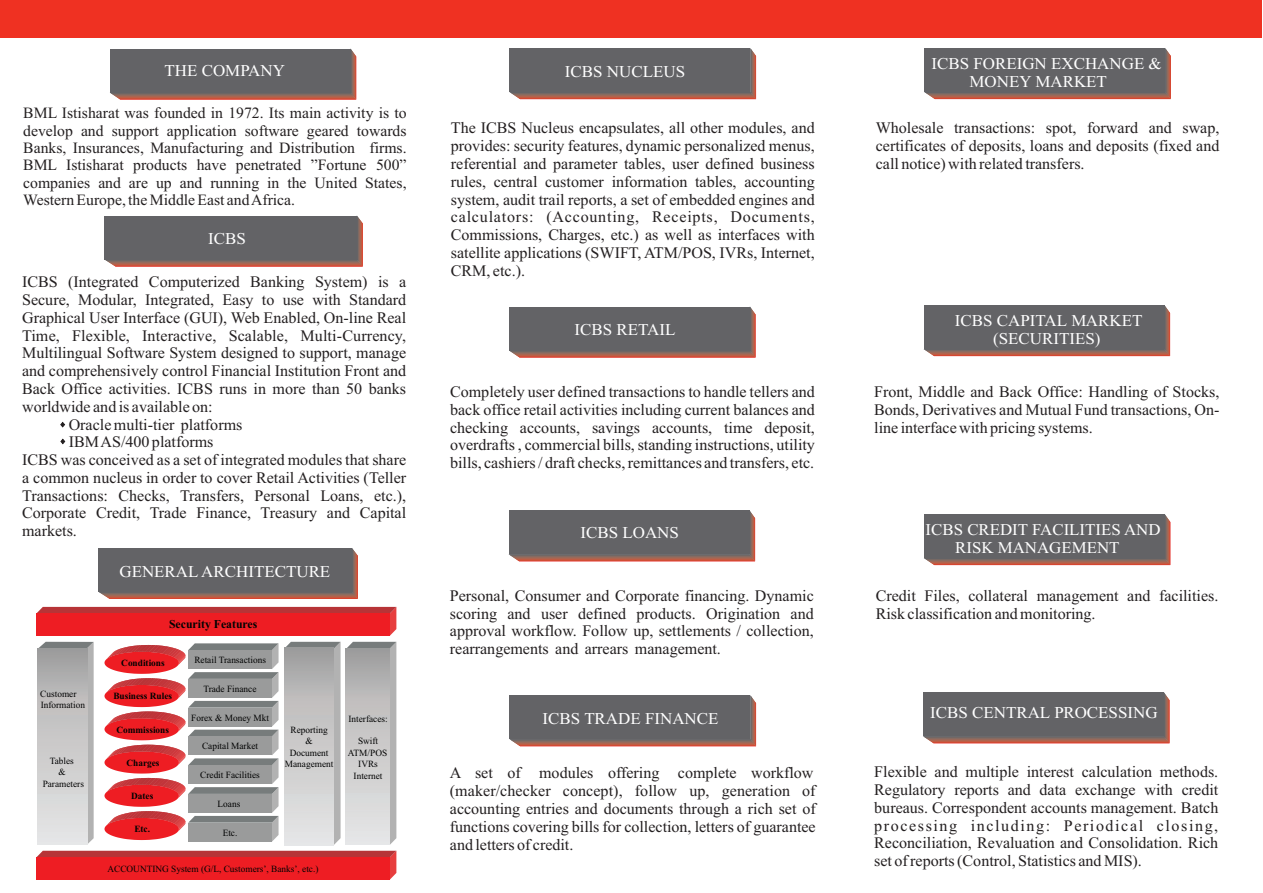
<style>
.page{position:relative;width:1263px;height:893px;background:#fff}
.page>*{position:absolute;margin:0;border:0;box-sizing:border-box;transform-origin:0 0}
.t1{font:16.5px/18.3px "Times New Roman";color:#fff}
.t2{font:16.35px/18.1px "Times New Roman";color:#fff}
.t3{font:16.05px/17.9px "Times New Roman";color:#231f20;text-align:justify}
.t4{font:15.75px/17.4px "Times New Roman";color:#231f20;text-align:justify}
.t5{font:700 12px "Times New Roman";color:#010202}
.t6{font:9.45px/11.4px "Times New Roman";color:#010202;text-align:center}
.t7{font:700 9.45px "Times New Roman";color:#010202}
</style>
<div class="page">
<div style="left:0;top:0;width:1262px;height:38px;background:#ef3122"></div>
<svg style="left:105px;top:216px;width:258px;height:51px;background:#a16659"></svg>
<div style="left:105px;top:216px;width:252px;height:43px;background:#636366"></div>
<svg style="left:510px;top:48px;width:246px;height:51px;background:#9e6557"></svg>
<div style="left:510px;top:48px;width:240px;height:44px;background:#636366"></div>
<svg style="left:510px;top:695px;width:246px;height:51px;background:#9d6659"></svg>
<div style="left:510px;top:695px;width:240px;height:44px;background:#636366"></div>
<svg style="left:509px;top:307px;width:246px;height:50px;background:#976659"></svg>
<div style="left:509px;top:307px;width:241px;height:43px;background:#636366"></div>
<svg style="left:509px;top:510px;width:246px;height:51px;background:#9c6659"></svg>
<div style="left:509px;top:510px;width:240px;height:44px;background:#636366"></div>
<svg style="left:924px;top:48px;width:247px;height:51px;background:#9f6557"></svg>
<div style="left:924px;top:48px;width:241px;height:44px;background:#636366"></div>
<svg style="left:924px;top:514px;width:246px;height:51px;background:#9d6457"></svg>
<div style="left:924px;top:514px;width:240px;height:44px;background:#636366"></div>
<svg style="left:923px;top:692px;width:246px;height:51px;background:#9c6659"></svg>
<div style="left:923px;top:692px;width:241px;height:44px;background:#636366"></div>
<svg style="left:924px;top:305px;width:246px;height:51px;background:#9e6457"></svg>
<div style="left:924px;top:305px;width:240px;height:44px;background:#636366"></div>
<svg style="left:110px;top:49px;width:246px;height:51px;background:#a0665a"></svg>
<div style="left:110px;top:49px;width:240px;height:43px;background:#636366"></div>
<svg style="left:60px;top:422px;width:5px;height:5px"></svg>
<svg style="left:61px;top:439px;width:4px;height:5px"></svg>
<svg style="left:99px;top:548px;width:259px;height:51px;background:#a16456"></svg>
<div style="left:99px;top:548px;width:253px;height:44px;background:#636366"></div>
<svg style="left:36px;top:607px;width:360px;height:29px;background:#c13438"></svg>
<div style="left:36px;top:614px;width:354px;height:22px;background:#ee1d23"></div>
<svg style="left:37px;top:851px;width:359px;height:29px;background:#ba383a"></svg>
<div style="left:36px;top:857px;width:354px;height:23px;background:#ee1d23"></div>
<svg style="left:104px;top:642px;width:292px;height:203px"></svg>
<svg style="left:38px;top:642px;width:56px;height:203px;background:#afafb0"></svg>
<div style="left:38px;top:649px;width:49px;height:196px;background:linear-gradient(to bottom,#a8a7a7,#e9e9ea)"></div>
<p class="t1" style="left:165px;top:63px;width:122px">THE COMPANY</p>
<p class="t4" style="left:23px;top:106px;width:385px">BML Istisharat was founded in 1972. Its main activity is to develop and support application software geared towards Banks, Insurances, Manufacturing and Distribution firms.<br>BML Istisharat products have penetrated ”Fortune 500” companies and are up and running in the United States, Western Europe, the Middle East and Africa.</p>
<p class="t1" style="left:208px;top:231px;width:39px">ICBS</p>
<p class="t3" style="left:22px;top:275px;width:386px">ICBS (Integrated Computerized Banking System) is a</p>
<p class="t3" style="left:22px;top:292px;width:386px">Secure, Modular, Integrated, Easy to use with Standard</p>
<p class="t3" style="left:22px;top:310px;width:386px">Graphical User Interface (GUI), Web Enabled, On-line Real</p>
<p class="t3" style="left:22px;top:328px;width:386px">Time, Flexible, Interactive, Scalable, Multi-Currency,</p>
<p class="t3" style="left:22px;top:346px;width:386px">Multilingual Software System designed to support, manage</p>
<p class="t3" style="left:22px;top:363px;width:386px">and comprehensively control Financial Institution Front and</p>
<p class="t3" style="left:22px;top:381px;width:386px">Back Office activities. ICBS runs in more than 50 banks</p>
<p class="t3" style="left:22px;top:399px;width:192px">worldwide and is available on:</p>
<p class="t3" style="left:69px;top:417px;width:175px">Oracle multi-tier platforms</p>
<p class="t3" style="left:69px;top:435px;width:146px">IBM AS/400 platforms</p>
<p class="t3" style="left:22px;top:452px;width:386px">ICBS was conceived as a set of integrated modules that share</p>
<p class="t3" style="left:22px;top:470px;width:386px">a common nucleus in order to cover Retail Activities (Teller</p>
<p class="t3" style="left:22px;top:488px;width:386px">Transactions: Checks, Transfers, Personal Loans, etc.),</p>
<p class="t3" style="left:22px;top:506px;width:386px">Corporate Credit, Trade Finance, Treasury and Capital</p>
<p class="t3" style="left:22px;top:523px;width:56px">markets.</p>
<p class="t1" style="left:119px;top:564px;width:212px">GENERAL ARCHITECTURE</p>
<p class="t6" style="left:40px;top:689px;width:46px;text-align:left">Customer<br>Information</p>
<p class="t6" style="left:43px;top:756px;width:43px">Tables<br>&amp;<br>Parameters</p>
<p class="t5" style="left:169px;top:620px;width:90px">Security Features</p>
<p class="t6" style="left:194px;top:655px;width:73px">Retail Transactions</p>
<p class="t7" style="left:121px;top:660px;width:45px">Conditions</p>
<p class="t7" style="left:113px;top:693px;width:60px">Business Rules</p>
<p class="t7" style="left:116px;top:726px;width:54px">Commissions</p>
<p class="t7" style="left:126px;top:759px;width:35px">Charges</p>
<p class="t7" style="left:131px;top:793px;width:24px">Dates</p>
<p class="t7" style="left:134px;top:826px;width:17px">Etc.</p>
<p class="t6" style="left:203px;top:684px;width:55px">Trade Finance</p>
<p class="t6" style="left:191px;top:713px;width:79px">Forex &amp; Money Mkt</p>
<p class="t6" style="left:202px;top:741px;width:58px">Capital Market</p>
<p class="t6" style="left:200px;top:770px;width:61px">Credit Facilities</p>
<p class="t6" style="left:218px;top:799px;width:24px">Loans</p>
<p class="t6" style="left:223px;top:828px;width:16px">Etc.</p>
<p class="t6" style="left:285px;top:725px;width:50px">Reporting<br>&amp;<br>Document<br>Management</p>
<p class="t6" style="left:107px;top:864px;width:213px">ACCOUNTING System (G/L, Customers’, Banks’, etc.)</p>
<p class="t6" style="left:348px;top:714px;width:41px">Interfaces:</p>
<p class="t6" style="left:348px;top:736px;width:41px">Swift<br>ATM/POS<br>IVRs<br>Internet</p>
<p class="t1" style="left:565px;top:64px;width:122px">ICBS NUCLEUS</p>
<p class="t3" style="left:451px;top:121px;width:365px">The ICBS Nucleus encapsulates, all other modules, and provides: security features, dynamic personalized menus, referential and parameter tables, user defined business rules, central customer information tables, accounting system, audit trail reports, a set of embedded engines and calculators: (Accounting, Receipts, Documents, Commissions, Charges, etc.) as well as interfaces with satellite applications (SWIFT, ATM/POS, IVRs, Internet, CRM, etc.).</p>
<p class="t1" style="left:575px;top:322px;width:102px">ICBS RETAIL</p>
<p class="t3" style="left:450px;top:384px;width:366px">Completely user defined transactions to handle tellers and back office retail activities including current balances and checking accounts, savings accounts, time deposit, overdrafts , commercial bills, standing instructions, utility bills, cashiers / draft checks, remittances and transfers, etc.</p>
<p class="t1" style="left:580px;top:525px;width:100px">ICBS LOANS</p>
<p class="t3" style="left:450px;top:588px;width:365px">Personal, Consumer and Corporate financing. Dynamic scoring and user defined products. Origination and approval workflow. Follow up, settlements / collection, rearrangements and arrears management.</p>
<p class="t1" style="left:543px;top:711px;width:177px">ICBS TRADE FINANCE</p>
<p class="t3" style="left:450px;top:766px;width:367px;text-align:left">A set of modules offering complete workflow (maker/checker concept), follow up, generation of accounting entries and documents through a rich set of functions covering bills for collection, letters of guarantee and letters of credit.</p>
<p class="t1" style="left:969px;top:56px;width:194px;text-indent:-38px">ICBS FOREIGN EXCHANGE &amp;<br>MONEY MARKET</p>
<p class="t3" style="left:876px;top:120px;width:345px">Wholesale transactions: spot, forward and swap, certificates of deposits, loans and deposits (fixed and call notice) with related transfers.</p>
<p class="t1" style="left:955px;top:313px;width:189px;text-align:center">ICBS CAPITAL MARKET (SECURITIES)</p>
<p class="t3" style="left:874px;top:384px;width:347px">Front, Middle and Back Office: Handling of Stocks, Bonds, Derivatives and Mutual Fund transactions, On&shy;line interface with pricing systems.</p>
<p class="t2" style="left:955px;top:522px;width:207px;text-indent:-30px">ICBS CREDIT FACILITIES AND<br>RISK MANAGEMENT</p>
<p class="t3" style="left:876px;top:588px;width:344px">Credit Files, collateral management and facilities.<br>Risk classification and monitoring.</p>
<p class="t1" style="left:930px;top:705px;width:229px">ICBS CENTRAL PROCESSING</p>
<p class="t3" style="left:874px;top:765px;width:346px">Flexible and multiple interest calculation methods.<br>Regulatory reports and data exchange with credit bureaus. Correspondent accounts management. Batch processing including: Periodical closing, Reconciliation, Revaluation and Consolidation. Rich set of reports (Control, Statistics and MIS).</p>
</div>
